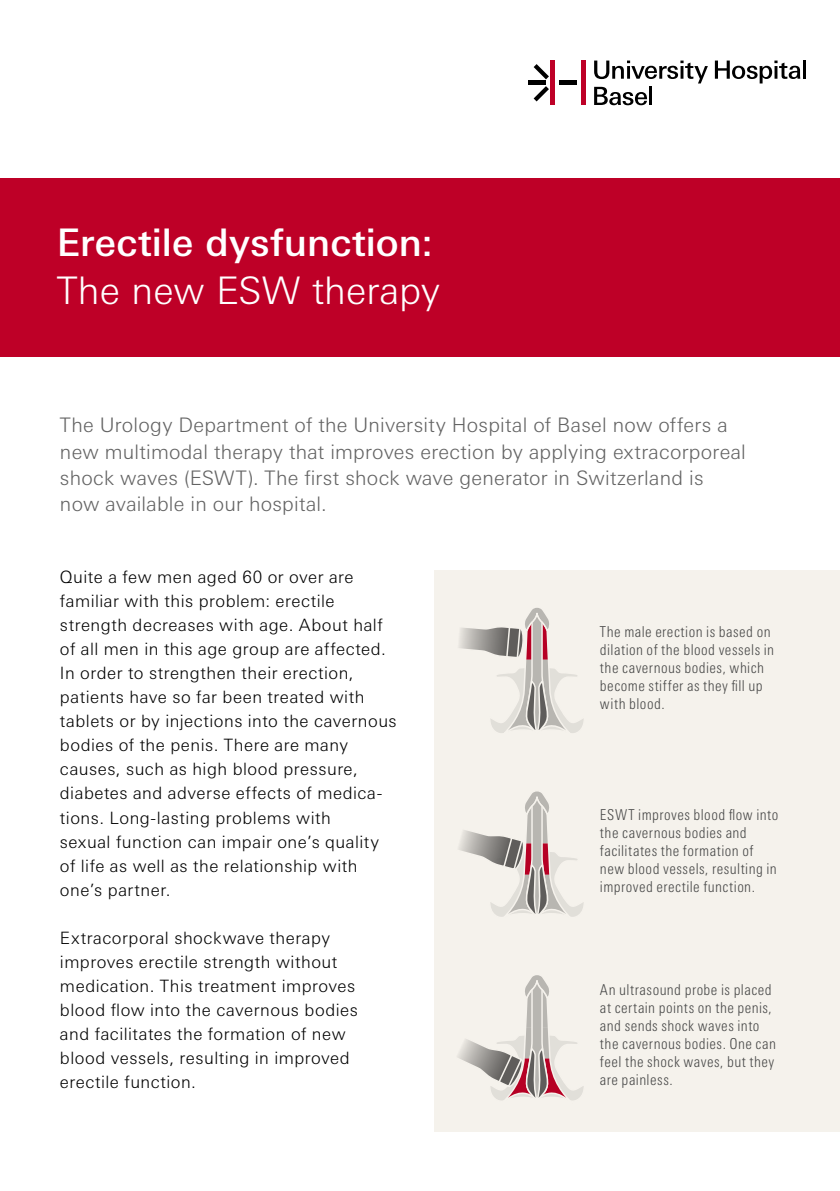
<style>
.page{position:relative;width:840px;height:1191px;background:#fff}
.page>*{position:absolute;margin:0;border:0;box-sizing:border-box;transform-origin:0 0}
.t1{font:500 38px "Linotype Univers Basic";color:#fff}
.t2{font:300 38px "Linotype Univers Basic";color:#fff}
.t3{font:300 20px/26px "Linotype Univers Basic";letter-spacing:.01em;color:#636363}
.t4{font:300 17px/24px "Linotype Univers Basic";letter-spacing:.03em;color:#000}
.t5{font:300 condensed 15px/18px "Linotype Univers";letter-spacing:.03em;color:#484848}
</style>
<div class="page">
<div style="left:0;top:179px;width:839px;height:178px;background:#be0027"></div>
<div style="left:434px;top:570px;width:405px;height:561px;background:#f5f2ec"></div>
<svg style="left:459px;top:608px;width:125px;height:125px"></svg>
<svg style="left:459px;top:791px;width:125px;height:126px"></svg>
<svg style="left:457px;top:975px;width:127px;height:126px"></svg>
<hr style="left:550px;top:61px;width:4px;height:44px;background:#be0027">
<hr style="left:581px;top:61px;width:4px;height:44px;background:#be0027">
<hr style="left:559px;top:81px;width:17px;height:4px;background:#000">
<hr style="left:527px;top:81px;width:18px;height:4px;background:#000">
<svg style="left:533px;top:64px;width:15px;height:15px"></svg>
<svg style="left:533px;top:86px;width:15px;height:15px"></svg>
<svg style="left:714px;top:61px;width:85px;height:22px"></svg>
<hr style="left:802px;top:61px;width:3px;height:18px;background:#000">
<svg style="left:594px;top:61px;width:113px;height:44px"></svg>
<hr style="left:649px;top:87px;width:3px;height:18px;background:#000">
<h1 class="t1" style="left:57px;top:220px;width:377px">Erectile dysfunction:</h1>
<h1 class="t2" style="left:57px;top:268px;width:385px">The new ESW therapy</h1>
<p class="t3" style="left:60px;top:412px;width:687px">The Urology Department of the University Hospital of Basel now offers a new multimodal therapy that improves erection by applying extracorporeal shock waves (ESWT). The first shock wave generator in Switzerland is now available in our hospital.</p>
<p class="t4" style="left:60px;top:565px;width:338px">Quite a few men aged 60 or over are familiar with this problem: erectile strength decreases with age. About half of all men in this age group are affected.<br>In order to strengthen their erection, patients have so far been treated with tablets or by injections into the cavernous bodies of the penis. There are many causes, such as high blood pressure, diabetes and adverse effects of medica&shy;tions. Long-lasting problems with<br>sexual function can impair one’s quality of life as well as the relationship with one’s partner.</p>
<p class="t4" style="left:60px;top:925px;width:299px">Extracorporal shockwave therapy improves erectile strength without medication. This treatment improves blood flow into the cavernous bodies and facilitates the formation of new blood vessels, resulting in improved erectile function.</p>
<p class="t5" style="left:599px;top:622px;width:175px">The male erection is based on dilation of the blood vessels in the cavernous bodies, which become stiffer as they fill up with blood.</p>
<p class="t5" style="left:599px;top:806px;width:180px">ESWT improves blood flow into the cavernous bodies and facilitates the formation of new blood vessels, resulting in improved erectile function.</p>
<p class="t5" style="left:599px;top:980px;width:177px">An ultrasound probe is placed at certain points on the penis, and sends shock waves into the cavernous bodies. One can feel the shock waves, but they are painless.</p>
</div>
